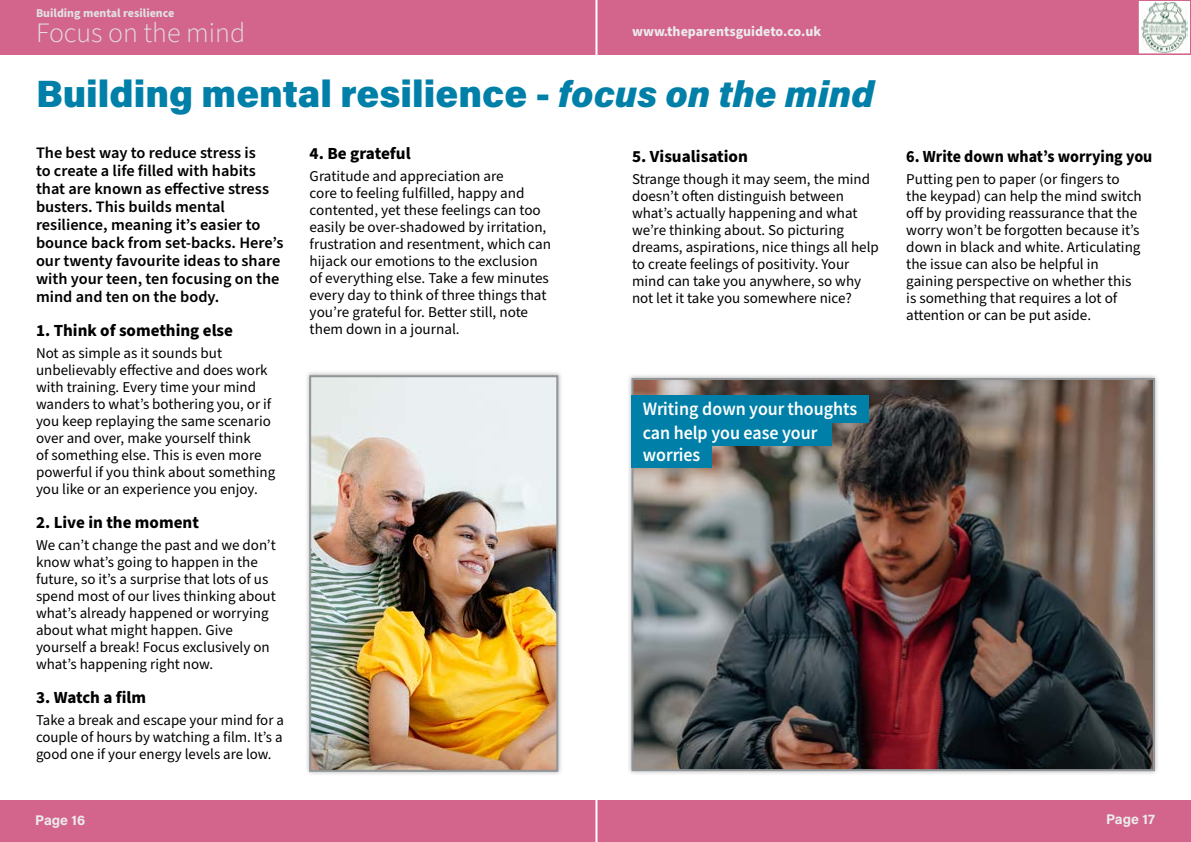
<style>
.page{position:relative;width:1191px;height:842px;background:#fff}
.page>*{position:absolute;margin:0;border:0;box-sizing:border-box;transform-origin:0 0}
.t1{font:900 38px "Acumin Pro";color:#0080a8}
.t2{font:300 28px "Source Sans Pro";color:#e1e1e1}
.t3{font:18.9px/23.8px "Source Sans Variable";color:#fff;scale:.95 1}
.t4{font:700 17px "Source Sans Pro";color:#000}
.t5{font:700 17px "Source Sans Pro";color:#000;scale:.94 1}
.t6{font:600 16px/18px "Source Sans Pro";color:#000}
.t7{font:15px/17px "Source Sans Pro";color:#000}
.t8{font:700 14px "Source Sans Pro";color:#ecebeb}
.t9{font:700 14px "Acumin Pro";color:#ecebeb}
.t10{font:700 12px "Source Sans Pro";color:#e1e1e1}
.s1{font-size:37px}
.s2{font-style:italic;font-size:37px}
</style>
<div class="page">
<div style="left:0;top:0;width:1191px;height:55px;background:#d3658d"></div>
<div style="left:0;top:800px;width:1191px;height:41px;background:#d3658d"></div>
<hr style="left:595px;top:0;width:2px;height:842px;background:#fff">
<div style="left:1138px;top:0;width:52px;height:54px;background:#fff"></div>
<img style="left:1141px;top:3px;width:46px;height:49px">
<div style="left:1137px;top:0;width:54px;height:54px;border:1px solid #d3658d"></div>
<div style="left:305px;top:371px;width:257px;height:405px;background:#979696;opacity:.75"></div>
<img style="left:312px;top:378px;width:243px;height:391px">
<div style="left:309px;top:375px;width:249px;height:397px;border:2px solid #919598"></div>
<div style="left:627px;top:373px;width:532px;height:402px;background:#979696;opacity:.75"></div>
<img style="left:634px;top:381px;width:518px;height:387px">
<div style="left:631px;top:378px;width:524px;height:393px;border:2px solid #919598"></div>
<div style="left:631px;top:395px;width:238px;height:27px;background:#0080a8"></div>
<div style="left:631px;top:422px;width:200px;height:24px;background:#0080a8"></div>
<div style="left:631px;top:444px;width:81px;height:24px;background:#0080a8"></div>
<p class="t10" style="left:36px;top:4px;width:140px">Building mental resilience</p>
<h2 class="t2" style="left:36px;top:14px;width:211px">Focus on the mind</h2>
<p class="t8" style="left:632px;top:22px;width:190px">www.theparentsguideto.co.uk</p>
<h1 class="t1" style="left:36px;top:67px;width:840px">Building mental resilience <span class="s1">-</span> <span class="s2">focus on the mind</span></h1>
<p class="t6" style="left:36px;top:144px;width:249px">The best way to reduce stress is<br>to create a life filled with habits that are known as effective stress busters. This builds mental resilience, meaning it’s easier to bounce back from set-backs. Here’s our twenty favourite ideas to share with your teen, ten focusing on the mind and ten on the body.</p>
<p class="t4" style="left:36px;top:319px;width:198px">1. Think of something else</p>
<p class="t7" style="left:36px;top:345px;width:241px">Not as simple as it sounds but unbelievably effective and does work with training. Every time your mind wanders to what’s bothering you, or if you keep replaying the same scenario over and over, make yourself think<br>of something else. This is even more powerful if you think about something you like or an experience you enjoy.</p>
<p class="t4" style="left:36px;top:511px;width:164px">2. Live in the moment</p>
<p class="t7" style="left:36px;top:537px;width:241px">We can’t change the past and we don’t know what’s going to happen in the future, so it’s a surprise that lots of us spend most of our lives thinking about what’s already happened or worrying about what might happen. Give yourself a break! Focus exclusively on what’s happening right now.</p>
<p class="t4" style="left:36px;top:686px;width:112px">3. Watch a film</p>
<p class="t7" style="left:36px;top:712px;width:249px;text-align:justify">Take a break and escape your mind for a couple of hours by watching a film. It’s a good one if your energy levels are low.</p>
<p class="t4" style="left:310px;top:142px;width:103px">4. Be grateful</p>
<p class="t7" style="left:310px;top:168px;width:243px">Gratitude and appreciation are<br>core to feeling fulfilled, happy and contented, yet these feelings can too easily be over-shadowed by irritation, frustration and resentment, which can hijack our emotions to the exclusion of everything else. Take a few minutes every day to think of three things that you’re grateful for. Better still, note them down in a journal.</p>
<p class="t4" style="left:632px;top:145px;width:117px">5. Visualisation</p>
<p class="t7" style="left:632px;top:171px;width:248px">Strange though it may seem, the mind doesn’t often distinguish between what’s actually happening and what we’re thinking about. So picturing dreams, aspirations, nice things all help to create feelings of positivity. Your mind can take you anywhere, so why not let it take you somewhere nice?</p>
<p class="t3" style="left:643px;top:397px;width:227px">Writing down yourthoughts can help you ease your</p>
<p class="t3" style="left:643px;top:443px;width:62px">worries</p>
<p class="t5" style="left:906px;top:145px;width:263px">6. Write down what’s worrying you</p>
<p class="t7" style="left:906px;top:171px;width:237px">Putting pen to paper (or fingers to the keypad) can help the mind switch off by providing reassurance that the worry won’t be forgotten because it’s down in black and white. Articulating the issue can also be helpful in gaining perspective on whether this is something that requires a lot of attention or can be put aside.</p>
<p class="t9" style="left:35px;top:810px;width:51px">Page 16</p>
<p class="t9" style="left:1106px;top:809px;width:50px">Page 17</p>
</div>
